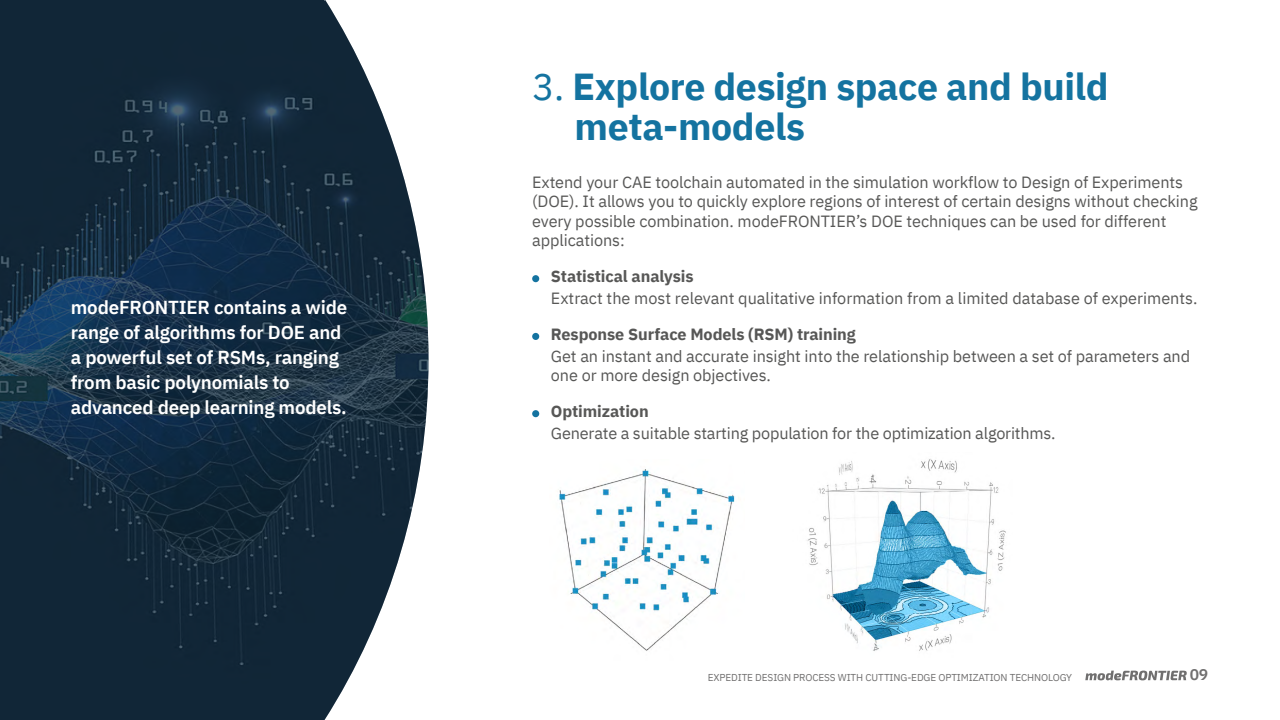
<style>
.page{position:relative;width:1280px;height:720px;background:#fff}
.page>*{position:absolute;margin:0;border:0;box-sizing:border-box;transform-origin:0 0}
.t1{font:700 37.5px/40px "IBM Plex Sans";letter-spacing:-.01em;color:#1473a0}
.t2{font:600 18.75px/25px "IBM Plex Sans";letter-spacing:-.01em;color:#fff}
.t3{font:16.25px/19.5px "IBM Plex Sans";letter-spacing:-.005em;color:#575756}
.t4{font:700 16.25px "IBM Plex Sans";letter-spacing:-.005em;color:#575756}
.t5{font:600 15.62px "IBM Plex Sans";color:#706f6f}
.t6{font:10px "IBM Plex Sans";letter-spacing:-.01em;color:#706f6f}
.s1{font-weight:400}
</style>
<div class="page">
<img style="left:0;top:0;width:429px;height:720px">
<div style="left:532px;top:275px;width:7px;height:7px;background:#1473a0;border-radius:50%"></div>
<div style="left:532px;top:333px;width:7px;height:7px;background:#1473a0;border-radius:50%"></div>
<div style="left:532px;top:410px;width:7px;height:7px;background:#1473a0;border-radius:50%"></div>
<svg style="left:1085px;top:671px;width:102px;height:9px"></svg>
<img style="left:559px;top:469px;width:176px;height:182px">
<img style="left:807px;top:459px;width:199px;height:192px">
<p class="t2" style="left:71px;top:294px;width:278px">modeFRONTIER contains a wide range of algorithms for DOE and a powerful set of RSMs, ranging from basic polynomials to advanced deep learning models.</p>
<h1 class="t1" style="left:575px;top:64px;width:535px;text-indent:-42px"><span class="s1">3.</span> Explore design space and build meta-models</h1>
<p class="t3" style="left:532px;top:171px;width:667px">Extend your CAE toolchain automated in the simulation workflow to Design of Experiments (DOE). It allows you to quickly explore regions of interest of certain designs without checking every possible combination. modeFRONTIER’s DOE techniques can be used for different applications:</p>
<p class="t4" style="left:551px;top:264px;width:144px">Statistical analysis</p>
<p class="t3" style="left:551px;top:287px;width:648px">Extract the most relevant qualitative information from a limited database of experiments.</p>
<p class="t4" style="left:551px;top:321px;width:306px">Response Surface Models (RSM) training</p>
<p class="t3" style="left:551px;top:345px;width:641px">Get an instant and accurate insight into the relationship between a set of parameters and one or more design objectives.</p>
<p class="t4" style="left:551px;top:399px;width:99px">Optimization</p>
<p class="t3" style="left:551px;top:422px;width:506px">Generate a suitable starting population for the optimization algorithms.</p>
<p class="t6" style="left:708px;top:669px;width:366px">EXPEDITE DESIGN PROCESS WITH CUTTING-EDGE OPTIMIZATION TECHNOLOGY</p>
<p class="t5" style="left:1190px;top:663px;width:20px">09</p>
</div>
